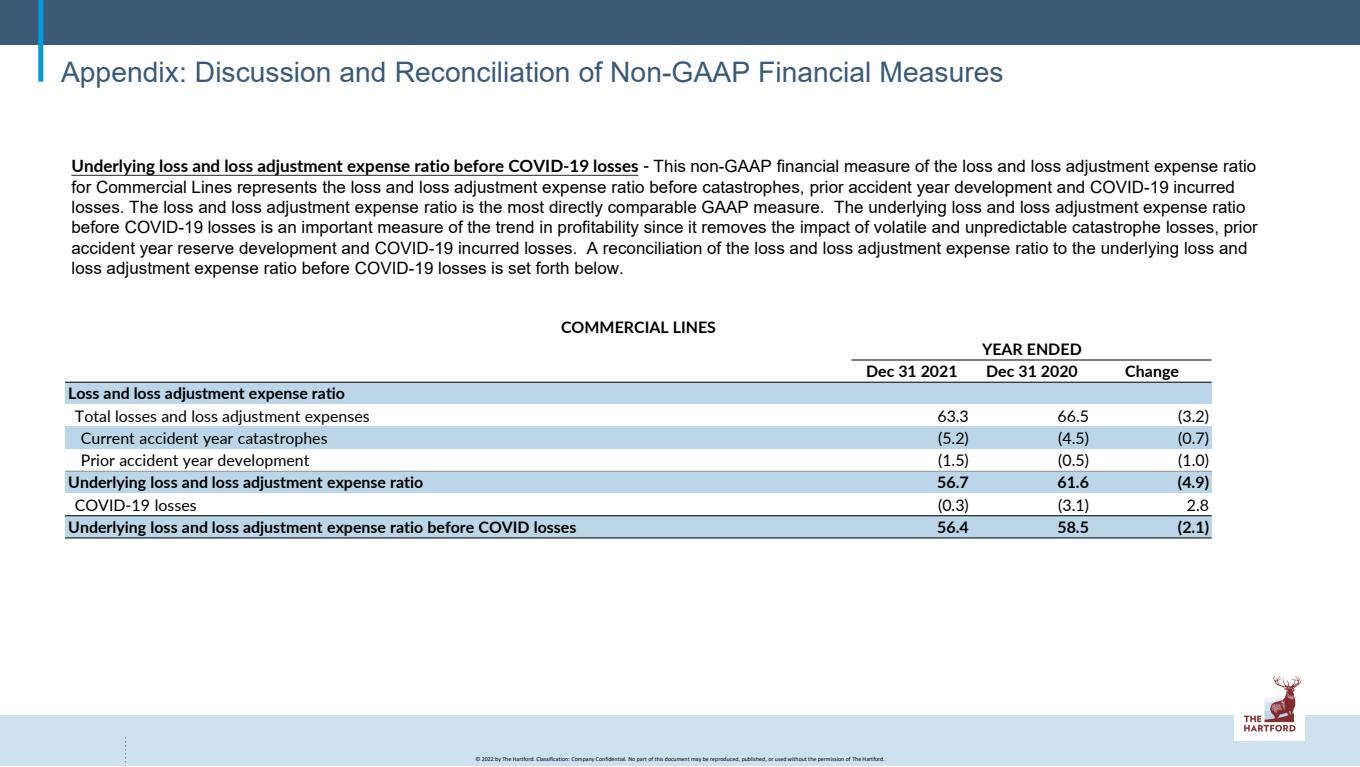
<style>
.page{position:relative;width:1360px;height:767px;background:#fff}
.page>*{position:absolute;margin:0;border:0;box-sizing:border-box;transform-origin:0 0}
.t1{font:28.2px "Arial";color:#3a5a78}
.t2{font:17px/20.3px "Arial";color:#000}
.t3{font:700 15.9px "Lato";color:#000}
.t4{font:15.9px "Lato";color:#000}
.t5{font:6px "Calibri";letter-spacing:-.005em;color:#000}
.s1{font-family:"Lato";font-weight:700}
</style>
<div class="page">
<div style="left:0;top:715px;width:1360px;height:51px;background:#cee1ee"></div>
<img style="left:1235px;top:675px;width:70px;height:66px">
<svg style="left:125px;top:737px;width:1px;height:29px"></svg>
<div style="left:0;top:0;width:1360px;height:45px;background:#3b5a78"></div>
<div style="left:38px;top:0;width:5px;height:82px;background:#009bd8"></div>
<div style="left:65px;top:382px;width:786px;height:23px;background:#bbd6e8"></div>
<div style="left:851px;top:382px;width:120px;height:23px;background:#bbd6e8"></div>
<div style="left:971px;top:382px;width:121px;height:23px;background:#bbd6e8"></div>
<div style="left:1092px;top:382px;width:120px;height:23px;background:#bbd6e8"></div>
<div style="left:65px;top:427px;width:786px;height:22px;background:#bbd6e8"></div>
<div style="left:851px;top:427px;width:120px;height:22px;background:#bbd6e8"></div>
<div style="left:971px;top:427px;width:121px;height:22px;background:#bbd6e8"></div>
<div style="left:1092px;top:427px;width:120px;height:22px;background:#bbd6e8"></div>
<div style="left:65px;top:471px;width:786px;height:22px;background:#bbd6e8"></div>
<div style="left:851px;top:471px;width:120px;height:22px;background:#bbd6e8"></div>
<div style="left:971px;top:471px;width:121px;height:22px;background:#bbd6e8"></div>
<div style="left:1092px;top:471px;width:120px;height:22px;background:#bbd6e8"></div>
<div style="left:65px;top:516px;width:786px;height:22px;background:#bbd6e8"></div>
<div style="left:851px;top:516px;width:120px;height:22px;background:#bbd6e8"></div>
<div style="left:971px;top:516px;width:121px;height:22px;background:#bbd6e8"></div>
<div style="left:1092px;top:516px;width:120px;height:22px;background:#bbd6e8"></div>
<hr style="left:851px;top:360px;width:361px;height:1px;background:#000">
<hr style="left:65px;top:382px;width:1147px;height:1px;background:#000">
<hr style="left:65px;top:471px;width:1147px;height:1px;background:#929292">
<hr style="left:65px;top:515px;width:1147px;height:1px;background:#000">
<hr style="left:65px;top:537px;width:1147px;height:1px;background:#000">
<svg style="left:71px;top:175px;width:567px;height:1px"></svg>
<p class="t1" style="left:61px;top:56px;width:944px">Appendix: Discussion and Reconciliation of Non-GAAP Financial Measures</p>
<p class="t2" style="left:72px;top:156px;width:1188px"><span class="s1">Underlying loss and loss adjustment expense ratio before COVID-19 losses -</span> This non-GAAP financial measure of the loss and loss adjustment expense ratio for Commercial Lines represents the loss and loss adjustment expense ratio before catastrophes, prior accident year development and COVID-19 incurred losses. The loss and loss adjustment expense ratio is the most directly comparable GAAP measure. The underlying loss and loss adjustment expense ratio before COVID-19 losses is an important measure of the trend in profitability since it removes the impact of volatile and unpredictable catastrophe losses, prior accident year reserve development and COVID-19 incurred losses. A reconciliation of the loss and loss adjustment expense ratio to the underlying loss and loss adjustment expense ratio before COVID-19 losses is set forth below.</p>
<p class="t3" style="left:561px;top:315px;width:156px">COMMERCIAL LINES</p>
<p class="t3" style="left:982px;top:337px;width:101px">YEAR ENDED</p>
<p class="t3" style="left:866px;top:359px;width:93px">Dec 31 2021</p>
<p class="t3" style="left:986px;top:359px;width:93px">Dec 31 2020</p>
<p class="t3" style="left:1125px;top:359px;width:55px">Change</p>
<p class="t3" style="left:68px;top:382px;width:278px">Loss and loss adjustment expense ratio</p>
<p class="t4" style="left:75px;top:404px;width:296px">Total losses and loss adjustment expenses</p>
<p class="t4" style="left:937px;top:404px;width:33px">63.3</p>
<p class="t4" style="left:1058px;top:404px;width:33px">66.5</p>
<p class="t4" style="left:1178px;top:404px;width:32px">(3.2)</p>
<p class="t4" style="left:81px;top:426px;width:248px">Current accident year catastrophes</p>
<p class="t4" style="left:938px;top:426px;width:32px">(5.2)</p>
<p class="t4" style="left:1058px;top:426px;width:32px">(4.5)</p>
<p class="t4" style="left:1178px;top:426px;width:32px">(0.7)</p>
<p class="t4" style="left:81px;top:448px;width:230px">Prior accident year development</p>
<p class="t4" style="left:938px;top:448px;width:32px">(1.5)</p>
<p class="t4" style="left:1058px;top:448px;width:32px">(0.5)</p>
<p class="t4" style="left:1178px;top:448px;width:32px">(1.0)</p>
<p class="t3" style="left:68px;top:471px;width:357px">Underlying loss and loss adjustment expense ratio</p>
<p class="t3" style="left:937px;top:471px;width:33px">56.7</p>
<p class="t3" style="left:1057px;top:471px;width:33px">61.6</p>
<p class="t3" style="left:1178px;top:471px;width:33px">(4.9)</p>
<p class="t4" style="left:75px;top:493px;width:123px">COVID-19 losses</p>
<p class="t4" style="left:938px;top:493px;width:32px">(0.3)</p>
<p class="t4" style="left:1058px;top:493px;width:32px">(3.1)</p>
<p class="t4" style="left:1187px;top:493px;width:24px">2.8</p>
<p class="t3" style="left:68px;top:515px;width:510px">Underlying loss and loss adjustment expense ratio before COVID losses</p>
<p class="t3" style="left:937px;top:515px;width:33px">56.4</p>
<p class="t3" style="left:1057px;top:515px;width:33px">58.5</p>
<p class="t3" style="left:1178px;top:515px;width:33px">(2.1)</p>
<p class="t5" style="left:475px;top:755px;width:411px">© 2022 by The Hartford. Classification: Company Confidential. No part of this document may be reproduced, published, or used without the permission of The Hartford.</p>
</div>
